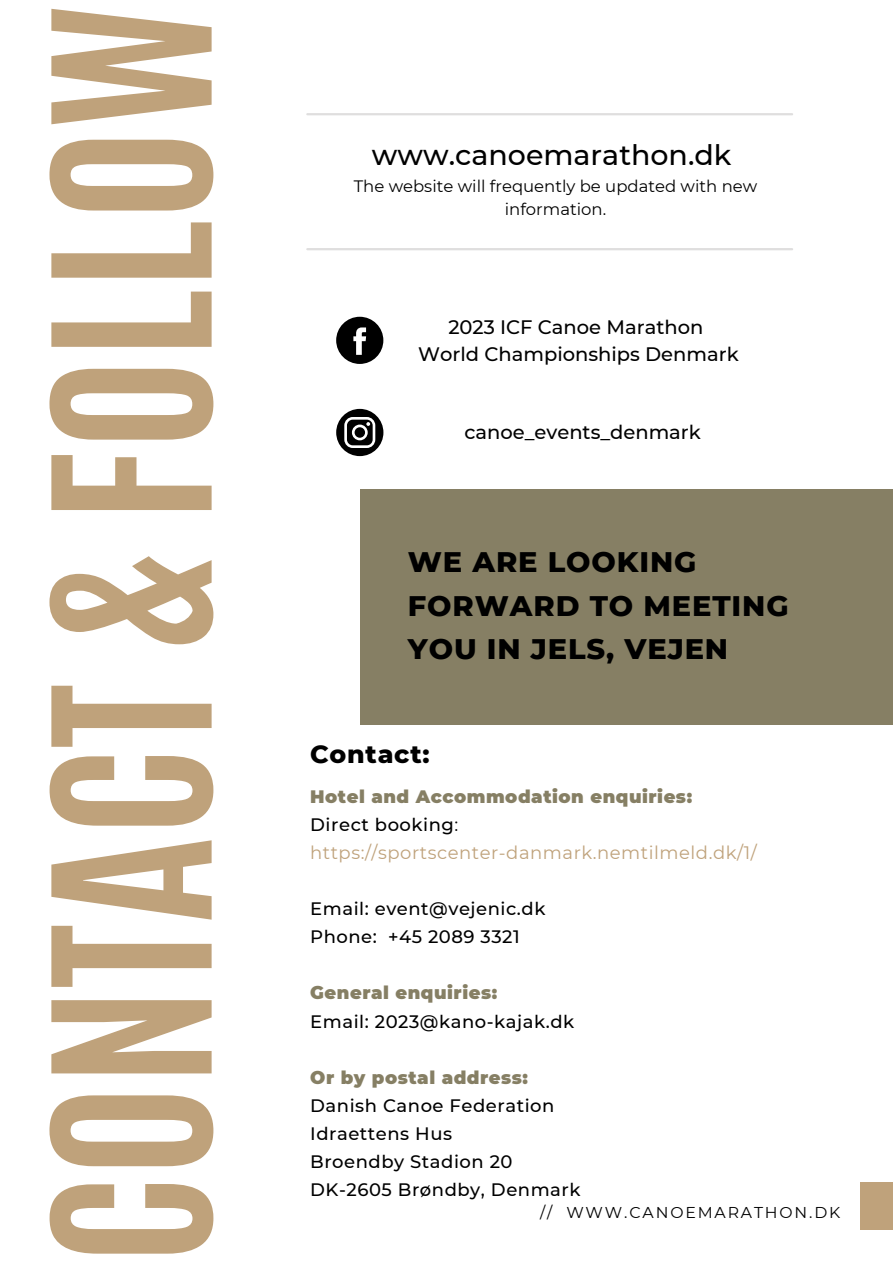
<style>
.page{position:relative;width:893px;height:1264px;background:#fff}
.page>*{position:absolute;margin:0;border:0;box-sizing:border-box;transform-origin:0 0}
.t1{font:700 186.3px "Antonio";color:#bfa27b}
.t2{font:800 28.8px/43.3px "Montserrat";letter-spacing:.03em;color:#000}
.t3{font:500 28.5px "Montserrat";color:#000}
.t4{font:800 25.35px "Montserrat";letter-spacing:.03em;color:#000}
.t5{font:500 19.5px/27px "Montserrat";color:#000;text-align:center}
.t6{font:500 18px/28px "Montserrat";letter-spacing:.03em;color:#000}
.t7{font:18px/28px "Montserrat";letter-spacing:.03em;color:#bfa27b}
.t8{font:900 18px "Montserrat";letter-spacing:.03em;color:#867f64}
.t9{font:16.5px/22.5px "Montserrat";color:#000;text-align:center}
.t10{font:15.75px "Montserrat";letter-spacing:.12em;color:#000}
.s1{font-weight:900;color:#867f64}
.s2{font-weight:500;color:#000}
.s3{color:#000}
</style>
<div class="page">
<div style="left:360px;top:489px;width:532px;height:235px;background:#867f64"></div>
<hr style="left:307px;top:113px;width:485px;height:2px;background:#dfdede">
<hr style="left:307px;top:248px;width:485px;height:2px;background:#dfdede">
<div style="left:860px;top:1181px;width:32px;height:48px;background:#bfa27b"></div>
<svg style="left:336px;top:317px;width:47px;height:47px"></svg>
<svg style="left:336px;top:409px;width:47px;height:47px"></svg>
<h1 class="t1" style="left:-1px;top:1263px;width:1261px;rotate:-90deg">CONTACT &amp; FOLLOW</h1>
<h3 class="t3" style="left:372px;top:138px;width:361px">www.canoemarathon.dk</h3>
<p class="t9" style="left:354px;top:175px;width:405px">The website will frequently be updated with new information.</p>
<p class="t5" style="left:418px;top:313px;width:322px">2023 ICF Canoe Marathon<br>World Championships Denmark</p>
<p class="t5" style="left:464px;top:418px;width:238px">canoe_events_denmark</p>
<h2 class="t2" style="left:408px;top:540px;width:382px">WE ARE LOOKING<br>FORWARD TO MEETING<br>YOU IN JELS, VEJEN</h2>
<h3 class="t4" style="left:310px;top:738px;width:121px">Contact:</h3>
<p class="t7" style="left:310px;top:782px;width:448px"><span class="s1">Hotel and Accommodation enquiries:<br></span><span class="s2">Direct booking</span><span class="s3">: </span>https://sportscenter-danmark.nemtilmeld.dk/1/</p>
<p class="t6" style="left:310px;top:894px;width:237px">Email: event@vejenic.dk<br>Phone: +45 2089 3321</p>
<p class="t8" style="left:310px;top:982px;width:188px">General enquiries:</p>
<p class="t6" style="left:310px;top:1007px;width:265px">Email: 2023@kano-kajak.dk</p>
<p class="t8" style="left:310px;top:1066px;width:219px">Or by postal address:</p>
<p class="t6" style="left:310px;top:1091px;width:272px">Danish Canoe Federation<br>Idraettens Hus<br>Broendby Stadion 20<br>DK-2605 Brøndby, Denmark</p>
<p class="t10" style="left:540px;top:1203px;width:302px">// WWW.CANOEMARATHON.DK</p>
</div>
